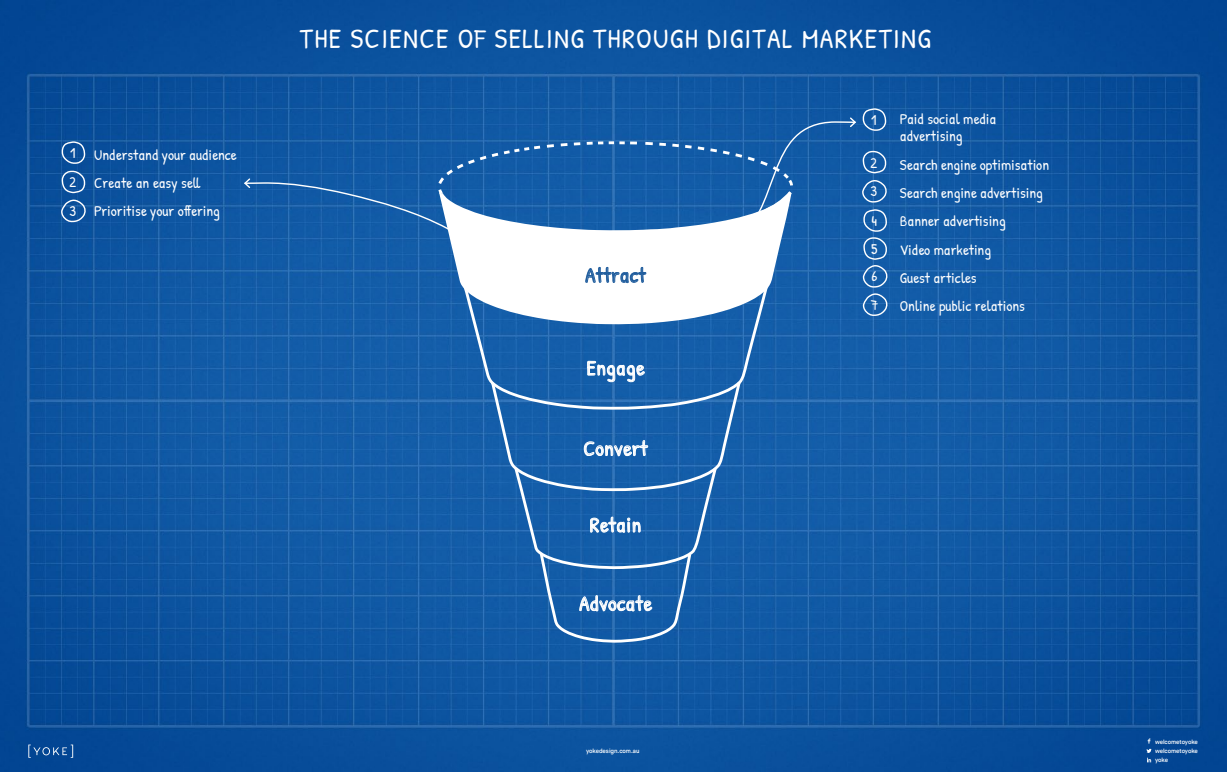
<style>
.page{position:relative;width:1227px;height:772px;background:#fff}
.page>*{position:absolute;margin:0;border:0;box-sizing:border-box;transform-origin:0 0}
.t1{font:28px "Patrick Hand";letter-spacing:.05em;color:#fff}
.t2{font:21px "Patrick Hand";letter-spacing:.02em;color:#fff}
.t3{font:21px "Patrick Hand";letter-spacing:.02em;color:#215e9e}
.t4{font:15px/28.3px "Patrick Hand";color:#fff}
.t5{font:600 6px/9.3px "Maison Neue";letter-spacing:-.01em;color:#fff;text-align:justify}
</style>
<div class="page">
<img style="left:0;top:0;width:1227px;height:771px">
<svg style="left:28px;top:744px;width:45px;height:13px"></svg>
<svg style="left:462px;top:317px;width:308px;height:94px;background:#276ab0"></svg>
<svg style="left:489px;top:360px;width:254px;height:283px;background:#2569ae"></svg>
<svg style="left:60px;top:140px;width:28px;height:83px;background:#2965a7"></svg>
<svg style="left:243px;top:39px;width:646px;height:278px"></svg>
<svg style="left:1146px;top:738px;width:6px;height:23px"></svg>
<p class="t4" style="left:69px;top:139px;width:9px;line-height:28.9px;text-align:justify">1<br>2<br>3</p>
<p class="t4" style="left:94px;top:141px;width:144px">Understand your audience<br>Create an easy sell<br>Prioritise your offering</p>
<h1 class="t1" style="left:300px;top:23px;width:633px">THE SCIENCE OF SELLING THROUGH DIGITAL MARKETING</h1>
<h2 class="t3" style="left:585px;top:263px;width:62px">Attract</h2>
<h2 class="t2" style="left:587px;top:356px;width:59px">Engage</h2>
<h2 class="t2" style="left:583px;top:436px;width:66px">Convert</h2>
<h2 class="t2" style="left:590px;top:513px;width:53px">Retain</h2>
<h2 class="t2" style="left:579px;top:591px;width:74px">Advocate</h2>
<p class="t4" style="left:871px;top:106px;width:7px">1</p>
<p class="t4" style="left:870px;top:148px;width:9px;line-height:29.2px;text-align:justify">2<br>3<br>4</p>
<p class="t4" style="left:871px;top:235px;width:9px;line-height:27.9px;text-align:justify">5<br>6<br>7</p>
<p class="t4" style="left:900px;top:111px;width:98px;line-height:17px">Paid social media advertising</p>
<p class="t4" style="left:900px;top:151px;width:151px">Search engine optimisation<br>Search engine advertising<br>Banner advertising<br>Video marketing<br>Guest articles<br>Online public relations</p>
<p class="t5" style="left:586px;top:746px;width:55px">yokedesign.com.au</p>
<p class="t5" style="left:1155px;top:736px;width:44px">welcometoyoke welcometoyoke yoke</p>
</div>
